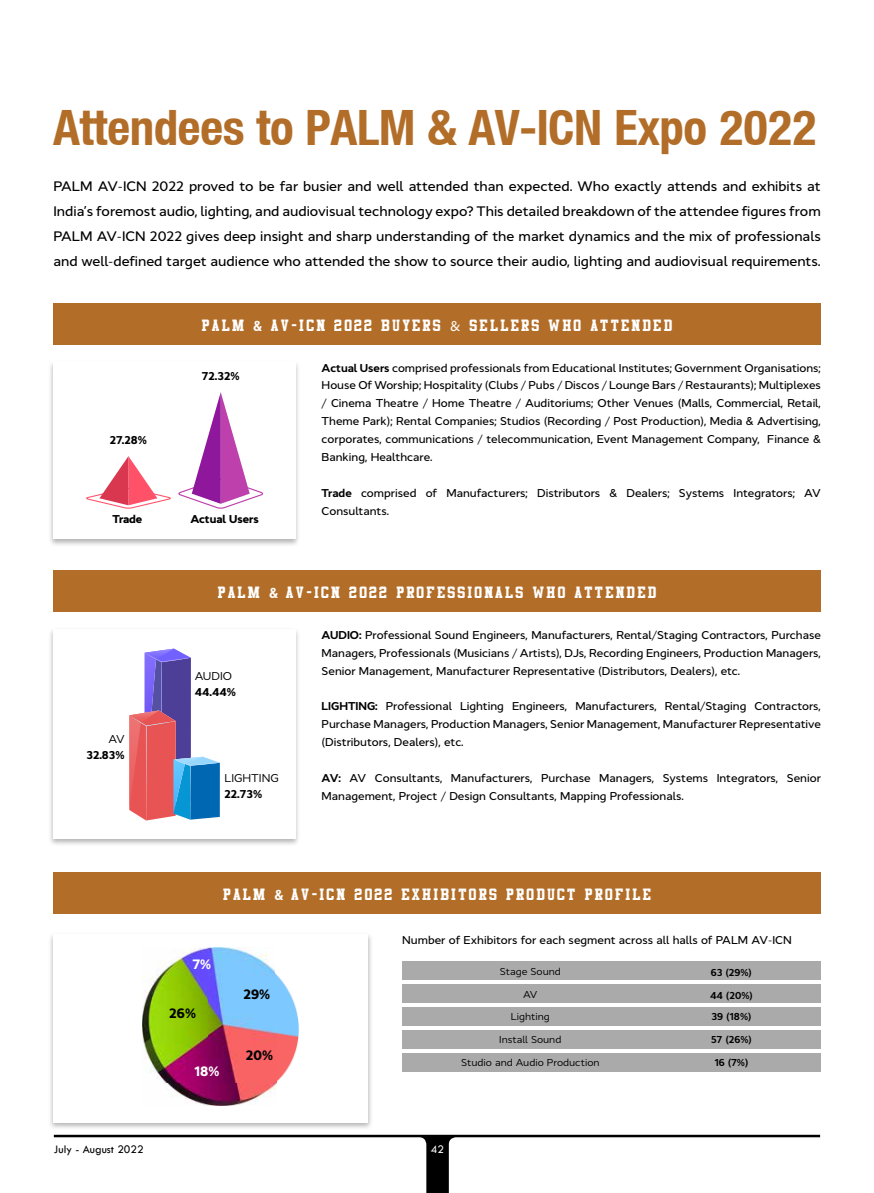
<style>
.page{position:relative;width:874px;height:1193px;background:#fff}
.page>*{position:absolute;margin:0;border:0;box-sizing:border-box;transform-origin:0 0}
.t1{font:48.75px "Heavenetica Cond 7 Bold SH";color:#b26e29}
.t2{font:14.12px "Athletic";letter-spacing:.17em;color:#fff}
.t3{font:500 13.75px/25px "Cyntho Next";color:#000;text-align:justify}
.t4{font:800 13.62px "Cyntho Next";color:#000}
.t5{font:800 13.62px "Cyntho Next";color:#fff}
.t6{font:11.88px "Tw Cen";color:#000}
.t7{font:11.88px "Tw Cen";color:#fff}
.t8{font:500 11.38px/17.9px "Cyntho Next";color:#000;text-align:justify}
.t9{font:800 11.38px "Cyntho Next";color:#000}
.t10{font:11.38px "Cyntho Next";color:#000}
.t11{font:10px "Cyntho Next";color:#000}
.t12{font:700 10px "Cyntho Next";color:#000}
.s1{font-family:"Heavenetica Cond 7 Bold SH"}
.s2{font-family:"Acumin Variable Concept"}
.s3{font-weight:700}
</style>
<div class="page">
<div style="left:48px;top:360px;width:252px;height:187px;background:#000;opacity:.3"></div>
<div style="left:53px;top:362px;width:242px;height:177px;background:#fff"></div>
<div style="left:48px;top:627px;width:252px;height:220px;background:#000;opacity:.3"></div>
<div style="left:53px;top:629px;width:242px;height:210px;background:#fff"></div>
<div style="left:48px;top:932px;width:324px;height:198px;background:#000;opacity:.3"></div>
<div style="left:53px;top:934px;width:314px;height:188px;background:#fff"></div>
<div style="left:53px;top:303px;width:767px;height:41px;background:#b26e29"></div>
<div style="left:53px;top:570px;width:767px;height:41px;background:#b26e29"></div>
<div style="left:53px;top:872px;width:767px;height:41px;background:#b26e29"></div>
<svg style="left:86px;top:392px;width:178px;height:117px"></svg>
<div style="left:402px;top:984px;width:418px;height:19px;background:#aaa"></div>
<div style="left:402px;top:961px;width:418px;height:19px;background:#aaa"></div>
<div style="left:402px;top:1007px;width:418px;height:18px;background:#aaa"></div>
<div style="left:402px;top:1030px;width:418px;height:18px;background:#aaa"></div>
<div style="left:402px;top:1053px;width:418px;height:18px;background:#aaa"></div>
<svg style="left:129px;top:648px;width:91px;height:172px"></svg>
<img style="left:142px;top:947px;width:156px;height:158px">
<svg style="left:54px;top:1134px;width:765px;height:58px"></svg>
<h1 class="t1" style="left:53px;top:96px;width:764px">Attendees to PALM &amp; AV-ICN Expo 2022</h1>
<p class="t3" style="left:53px;top:173px;width:768px">PALM AV-ICN 2022 proved to be far busier and well attended than expected. Who exactly attends and exhibits at India’s foremost audio, lighting, and audiovisual technology expo? This detailed breakdown of the attendee figures from PALM AV-ICN 2022 gives deep insight and sharp understanding of the market dynamics and the mix of professionals and well-defined target audience who attended the show to source their audio, lighting and audiovisual requirements.</p>
<p class="t9" style="left:110px;top:434px;width:38px">27.28%</p>
<p class="t9" style="left:112px;top:512px;width:31px">Trade</p>
<p class="t10" style="left:108px;top:732px;width:18px">AV</p>
<p class="t9" style="left:86px;top:748px;width:40px">32.83%</p>
<p class="t2" style="left:202px;top:319px;width:471px">PALM <span class="s1">&amp;</span> AV-ICN 2022 BUYERS <span class="s2">&amp;</span> SELLERS WHO ATTENDED</p>
<p class="t9" style="left:202px;top:370px;width:39px">72.32%</p>
<p class="t9" style="left:190px;top:512px;width:70px">Actual Users</p>
<p class="t8" style="left:321px;top:358px;width:500px"><span class="s3">Actual Users</span> comprised professionals from Educational Institutes; Government Organisations; House Of Worship; Hospitality (Clubs / Pubs / Discos / Lounge Bars / Restaurants); Multiplexes / Cinema Theatre / Home Theatre / Auditoriums; Other Venues (Malls, Commercial, Retail, Theme Park); Rental Companies; Studios (Recording / Post Production), Media &amp; Advertising, corporates, communications / telecommunication, Event Management Company, Finance &amp; Banking, Healthcare.</p>
<p class="t8" style="left:321px;top:484px;width:500px"><span class="s3">Trade</span> comprised of Manufacturers; Distributors &amp; Dealers; Systems Integrators; AV<br>Consultants.</p>
<p class="t2" style="left:218px;top:586px;width:440px">PALM <span class="s1">&amp;</span> AV-ICN 2022 PROFESSIONALS WHO ATTENDED</p>
<p class="t10" style="left:194px;top:669px;width:39px">AUDIO</p>
<p class="t9" style="left:194px;top:685px;width:43px">44.44%</p>
<p class="t10" style="left:224px;top:771px;width:56px">LIGHTING</p>
<p class="t9" style="left:224px;top:787px;width:39px">22.73%</p>
<p class="t8" style="left:321px;top:625px;width:500px"><span class="s3">AUDIO:</span> Professional Sound Engineers, Manufacturers, Rental/Staging Contractors, Purchase Managers, Professionals (Musicians / Artists), DJs, Recording Engineers, Production Managers, Senior Management, Manufacturer Representative (Distributors, Dealers), etc.</p>
<p class="t8" style="left:321px;top:697px;width:500px"><span class="s3">LIGHTING:</span> Professional Lighting Engineers, Manufacturers, Rental/Staging Contractors, Purchase Managers, Production Managers, Senior Management, Manufacturer Representative (Distributors, Dealers), etc.</p>
<p class="t8" style="left:321px;top:769px;width:500px"><span class="s3">AV:</span> AV Consultants, Manufacturers, Purchase Managers, Systems Integrators, Senior<br>Management, Project / Design Consultants, Mapping Professionals.</p>
<p class="t2" style="left:223px;top:888px;width:429px">PALM <span class="s1">&amp;</span> AV-ICN 2022 EXHIBITORS PRODUCT PROFILE</p>
<p class="t5" style="left:192px;top:956px;width:20px">7%</p>
<p class="t4" style="left:169px;top:1005px;width:28px">26%</p>
<p class="t5" style="left:194px;top:1062px;width:27px">18%</p>
<p class="t4" style="left:243px;top:985px;width:28px">29%</p>
<p class="t4" style="left:246px;top:1046px;width:29px">20%</p>
<p class="t8" style="left:402px;top:930px;width:391px">Number of Exhibitors for each segment across all halls of PALM AV-ICN</p>
<p class="t11" style="left:499px;top:965px;width:63px">Stage Sound</p>
<p class="t12" style="left:710px;top:966px;width:43px">63 (29%)</p>
<p class="t11" style="left:522px;top:988px;width:16px">AV</p>
<p class="t12" style="left:709px;top:989px;width:44px">44 (20%)</p>
<p class="t11" style="left:510px;top:1010px;width:40px">Lighting</p>
<p class="t12" style="left:711px;top:1010px;width:42px">39 (18%)</p>
<p class="t11" style="left:499px;top:1033px;width:64px">Install Sound</p>
<p class="t12" style="left:710px;top:1033px;width:42px">57 (26%)</p>
<p class="t11" style="left:461px;top:1056px;width:140px">Studio and Audio Production</p>
<p class="t12" style="left:714px;top:1056px;width:36px">16 (7%)</p>
<p class="t6" style="left:54px;top:1142px;width:91px">July - August 2022</p>
<p class="t7" style="left:430px;top:1142px;width:15px">42</p>
</div>
